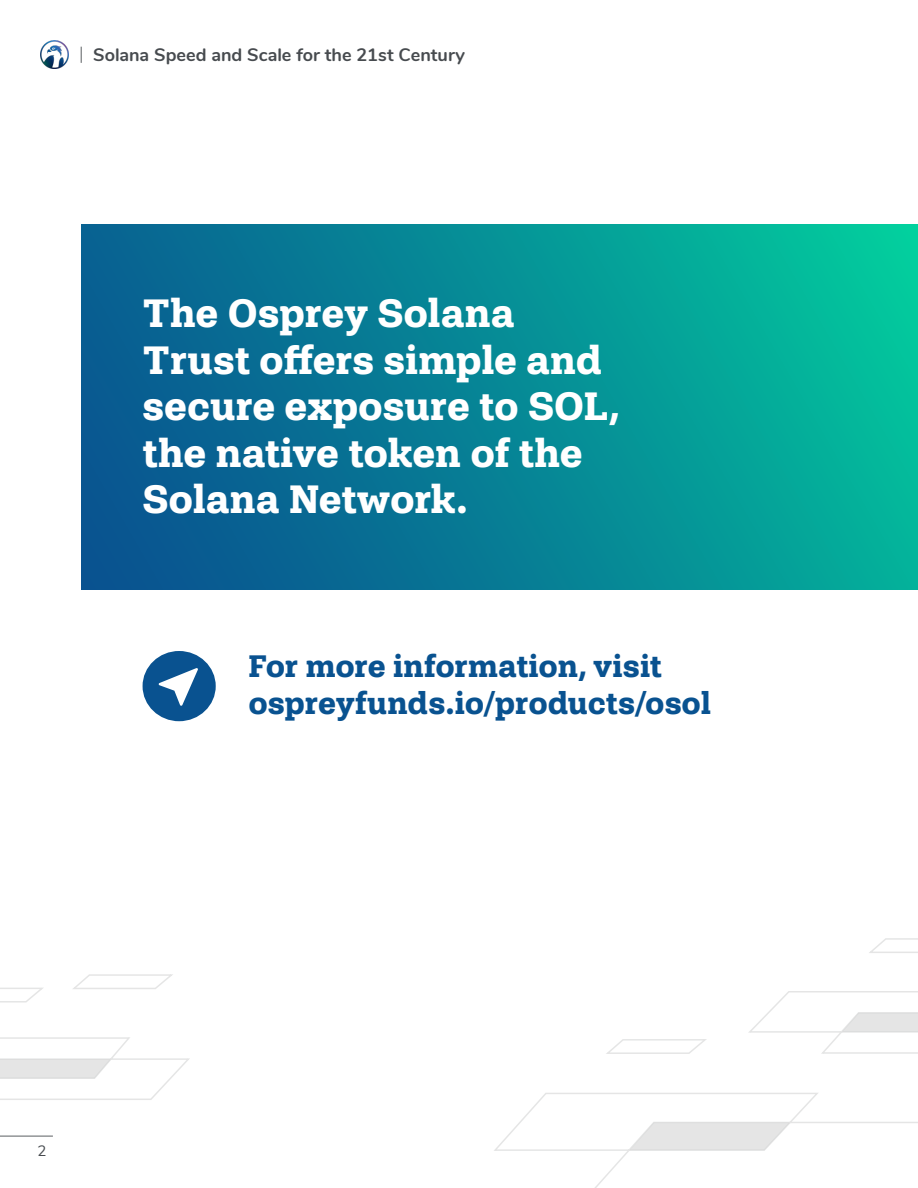
<style>
.page{position:relative;width:918px;height:1188px;background:#fff}
.page>*{position:absolute;margin:0;border:0;box-sizing:border-box;transform-origin:0 0}
.t1{font:700 42px/46.5px "Shandon Slab";color:#fff}
.t2{font:700 33px/37.5px "Shandon Slab";letter-spacing:-.005em;color:#095290}
.t3{font:700 18px "Nunito";color:#474b4f}
.t4{font:15px "Nunito";color:#474b4f}
</style>
<div class="page">
<img style="left:40px;top:40px;width:29px;height:29px">
<svg style="left:0;top:938px;width:918px;height:250px"></svg>
<svg style="left:746px;top:990px;width:172px;height:65px"></svg>
<svg style="left:630px;top:1122px;width:160px;height:28px;background:#e8e8e8"></svg>
<svg style="left:143px;top:651px;width:73px;height:70px"></svg>
<svg style="left:81px;top:224px;width:837px;height:365px;background:#068996"></svg>
<svg style="left:0;top:1037px;width:192px;height:64px"></svg>
<svg style="left:81px;top:47px;width:1px;height:16px"></svg>
<p class="t3" style="left:93px;top:42px;width:373px">Solana Speed and Scale for the 21st Century</p>
<p class="t1" style="left:143px;top:289px;width:478px">The Osprey Solana<br>Trust offers simple and secure exposure to SOL, the native token of the<br>Solana Network.</p>
<p class="t2" style="left:248px;top:646px;width:464px">For more information, visit ospreyfunds.io/products/osol</p>
<p class="t4" style="left:38px;top:1139px;width:10px">2</p>
</div>
